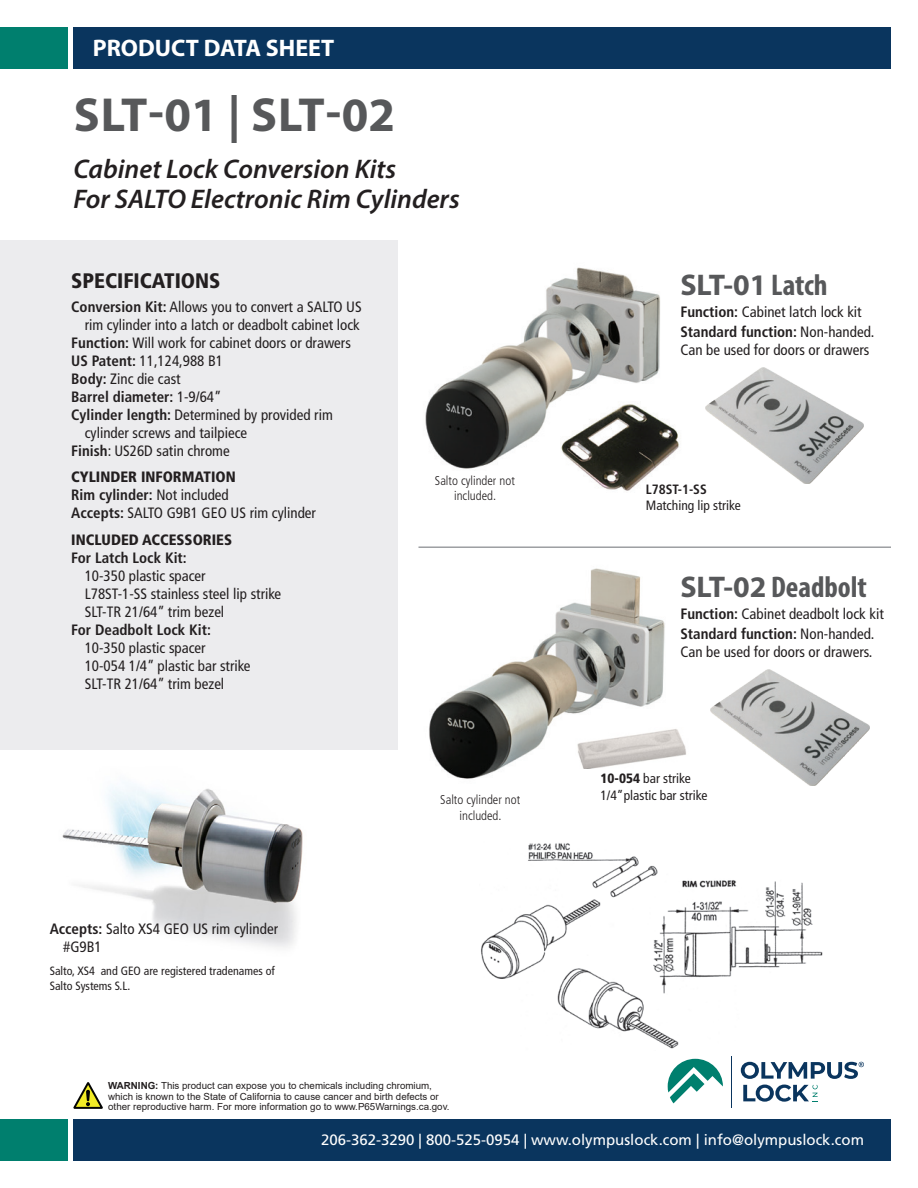
<style>
.page{position:relative;width:918px;height:1188px;background:#fff}
.page>*{position:absolute;margin:0;border:0;box-sizing:border-box;transform-origin:0 0}
.t1{font:700 48px "Myriad Pro";color:#57585a}
.t2{font:700 condensed 30px "Myriad Pro";color:#57585a}
.t3{font:700 30px "Myriad Pro";color:#57585a}
.t4{font:italic 600 27px "Myriad Pro";color:#231f20}
.t5{font:700 24px "Myriad Pro";color:#fff}
.t6{font:900 condensed 21px "Frutiger LT Std";color:#231f20}
.Roboto_light_8_5_pt{font:condensed 15px/18px "Frutiger LT Std";color:#231f20}
.Roboto_light_8_5_pt-2{font:700 condensed 15px "Frutiger LT Std";color:#231f20}
.t7{font:15px "Frutiger LT Std";color:#fff}
.Reg_Bold_9_pt{font:900 condensed 15px "Frutiger LT Std";color:#231f20}
.t8{font:condensed 13.5px/16.5px "Frutiger LT Std";color:#231f20}
.t9{font:300 condensed 12.75px/15.3px "Frutiger LT Std";color:#231f20;text-align:center}
.t10{font:condensed 12px/14.4px "Frutiger LT Std";color:#231f20}
.t11{font:9.75px/10.5px "Arial";color:#231f20}
.s1{font-weight:700}
.s2{font-weight:400}
.s3{font-stretch:condensed}
.s4{font-stretch:normal}
.s5{font-weight:900}
</style>
<div class="page">
<div style="left:73px;top:27px;width:818px;height:41px;background:#0a355e"></div>
<div style="left:0;top:27px;width:68px;height:41px;background:#007f6e"></div>
<div style="left:0;top:240px;width:397px;height:510px;background:#ececee"></div>
<div style="left:73px;top:1120px;width:818px;height:41px;background:#0a355e"></div>
<img style="left:62px;top:785px;width:241px;height:163px">
<div style="left:0;top:1120px;width:68px;height:41px;background:#007f6e"></div>
<img style="left:425px;top:267px;width:235px;height:202px">
<img style="left:429px;top:568px;width:236px;height:211px">
<hr style="left:418px;top:546px;width:473px;height:2px;background:#9d9fa2">
<img style="left:711px;top:670px;width:158px;height:116px">
<img style="left:560px;top:402px;width:119px;height:89px">
<img style="left:575px;top:728px;width:111px;height:41px">
<img style="left:705px;top:367px;width:159px;height:116px">
<img style="left:481px;top:843px;width:342px;height:206px">
<svg style="left:743px;top:1085px;width:75px;height:17px"></svg>
<hr style="left:731px;top:1056px;width:1px;height:52px;background:#0a355e">
<svg style="left:668px;top:1059px;width:55px;height:44px"></svg>
<svg style="left:741px;top:1062px;width:123px;height:17px"></svg>
<svg style="left:73px;top:1082px;width:30px;height:27px"></svg>
<p class="t5" style="left:93px;top:33px;width:243px">PRODUCT DATA SHEET</p>
<p class="t1" style="left:74px;top:83px;width:323px">SLT-01 | SLT-02</p>
<p class="t4" style="left:73px;top:152px;width:324px">Cabinet Lock Conversion Kits</p>
<p class="t4" style="left:73px;top:182px;width:388px">For SALTO Electronic Rim Cylinders</p>
<p class="t6" style="left:71px;top:268px;width:151px">SPECIFICATIONS</p>
<p class="Roboto_light_8_5_pt" style="left:71px;top:298px;width:292px;text-align:right"><span class="s1">Conversion Kit:</span> Allows you to convert a SALTO US rim cylinder into a latch or deadbolt cabinet lock</p>
<p class="Roboto_light_8_5_pt" style="left:71px;top:334px;width:281px"><span class="s1">Function:</span> Will work for cabinet doors or drawers</p>
<p class="Roboto_light_8_5_pt" style="left:71px;top:352px;width:153px"><span class="s1">US Patent:</span> 11,124,988 B1</p>
<p class="Roboto_light_8_5_pt" style="left:71px;top:370px;width:111px"><span class="s1">Body:</span> Zinc die cast</p>
<p class="Roboto_light_8_5_pt-2" style="left:71px;top:388px;width:152px">Barrel diameter: <span class="s2">1-9/64”</span></p>
<p class="Roboto_light_8_5_pt" style="left:85px;top:406px;width:250px;text-indent:-14px"><span class="s1">Cylinder length:</span> Determined by provided rim cylinder screws and tailpiece</p>
<p class="Roboto_light_8_5_pt" style="left:71px;top:442px;width:160px"><span class="s1">Finish</span>: US26D satin chrome</p>
<p class="Reg_Bold_9_pt" style="left:71px;top:468px;width:166px">CYLINDER INFORMATION</p>
<p class="Roboto_light_8_5_pt-2" style="left:71px;top:486px;width:159px">Rim cylinder: <span class="s2">Not included</span></p>
<p class="Roboto_light_8_5_pt" style="left:71px;top:504px;width:246px"><span class="s1">Accepts:</span> SALTO G9B1 GEO US rim cylinder</p>
<p class="Reg_Bold_9_pt" style="left:71px;top:530px;width:162px">INCLUDED ACCESSORIES</p>
<p class="Roboto_light_8_5_pt-2" style="left:71px;top:548px;width:117px">For Latch Lock Kit:</p>
<p class="Roboto_light_8_5_pt" style="left:85px;top:566px;width:122px">10-350 plastic spacer</p>
<p class="Roboto_light_8_5_pt" style="left:85px;top:584px;width:198px">L78ST-1-SS stainless steel lip strike</p>
<p class="Roboto_light_8_5_pt" style="left:85px;top:602px;width:141px">SLT-TR 21/64” trim bezel</p>
<p class="Roboto_light_8_5_pt-2" style="left:71px;top:620px;width:141px">For Deadbolt Lock Kit:</p>
<p class="Roboto_light_8_5_pt" style="left:85px;top:638px;width:122px">10-350 plastic spacer</p>
<p class="Roboto_light_8_5_pt" style="left:85px;top:656px;width:167px">10-054 1/4” plastic bar strike</p>
<p class="Roboto_light_8_5_pt" style="left:85px;top:674px;width:141px">SLT-TR 21/64” trim bezel</p>
<p class="Roboto_light_8_5_pt" style="left:63px;top:919px;width:216px;text-indent:-14px"><span class="s1">Accepts:</span> Salto XS4 GEO US rim cylinder #G9B1</p>
<p class="t10" style="left:50px;top:964px;width:227px">Salto, XS4 and GEO are registered tradenames of<br>Salto Systems S.L.</p>
<p class="t9" style="left:435px;top:473px;width:82px">Salto cylinder not included.</p>
<p class="t9" style="left:440px;top:793px;width:82px">Salto cylinder not included.</p>
<p class="t11" style="left:108px;top:1081px;width:343px"><span class="s1">WARNING:</span> This product can expose you to chemicals including chromium, which is known to the State of California to cause cancer and birth defects or other reproductive harm. For more information go to www.P65Warnings.ca.gov.</p>
<p class="t3" style="left:680px;top:265px;width:149px">SLT-01 <span class="s3">Latch</span></p>
<p class="Roboto_light_8_5_pt" style="left:680px;top:303px;width:183px"><span class="s1">Function:</span> Cabinet latch lock kit</p>
<p class="Roboto_light_8_5_pt" style="left:680px;top:323px;width:196px"><span class="s1">Standard function:</span> Non-handed.<br>Can be used for doors or drawers</p>
<p class="t8" style="left:646px;top:481px;width:96px"><span class="s1">L78ST-1-SS<br></span>Matching lip strike</p>
<p class="t2" style="left:680px;top:568px;width:188px"><span class="s4">SLT-02</span> Deadbolt</p>
<p class="Roboto_light_8_5_pt" style="left:680px;top:605px;width:205px"><span class="s1">Function:</span> Cabinet deadbolt lock kit</p>
<p class="Roboto_light_8_5_pt" style="left:680px;top:625px;width:196px"><span class="s1">Standard function:</span> Non-handed.<br>Can be used for doors or drawers.</p>
<p class="t8" style="left:600px;top:771px;width:108px"><span class="s5">10-054</span> bar strike<br>1/4”plastic bar strike</p>
<p class="t7" style="left:321px;top:1131px;width:544px">206-362-3290 | 800-525-0954 | www.olympuslock.com | info@olympuslock.com</p>
</div>
